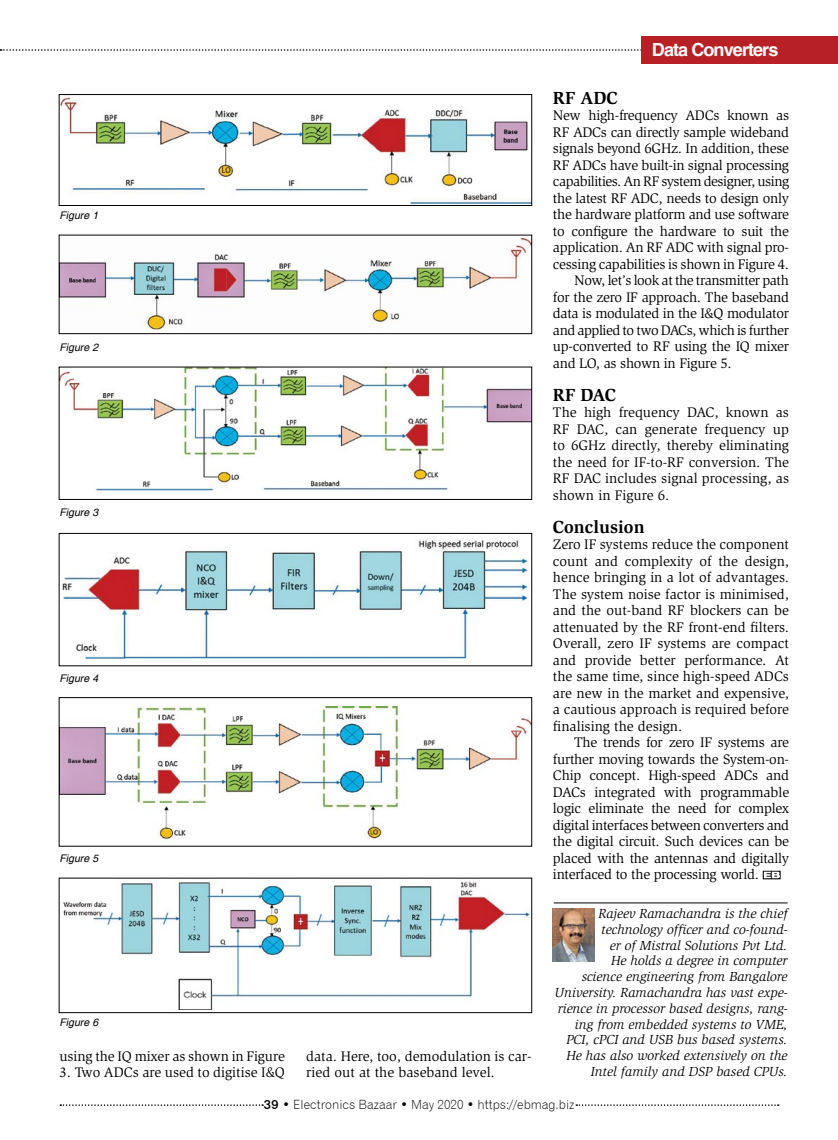
<style>
.page{position:relative;width:838px;height:1140px;background:#fff}
.page>*{position:absolute;margin:0;border:0;box-sizing:border-box;transform-origin:0 0}
.t1{font:700 18px "Slimbach";color:#000}
.t2{font:700 18px "Switzerland";letter-spacing:-.05em;color:#fff}
.t3{font:14.25px/16.5px "Slimbach";letter-spacing:-.02em;color:#000;text-align:justify}
.t4{font:14.25px/16.5px "Slimbach";color:#000}
.t5{font:italic 13.5px/15.8px "Slimbach";color:#000;text-align:right}
.t6{font:12.75px "Gothic 720 BT Light B";color:#000}
.t7{font:italic 10.5px "Helvetica";color:#000}
.s1{font-family:"Gothic 725 BT Bold A"}
</style>
<div class="page">
<svg style="left:0;top:49px;width:641px;height:2px"></svg>
<div style="left:641px;top:36px;width:197px;height:28px;background:#b72126"></div>
<svg style="left:60px;top:1104px;width:203px;height:1px"></svg>
<svg style="left:576px;top:1104px;width:202px;height:1px"></svg>
<hr style="left:554px;top:902px;width:233px;height:1px;background:#000">
<svg style="left:762px;top:870px;width:18px;height:9px"></svg>
<img style="left:61px;top:96px;width:469px;height:108px">
<div style="left:59px;top:94px;width:473px;height:112px;border:1px solid #000"></div>
<img style="left:61px;top:238px;width:469px;height:92px">
<div style="left:59px;top:235px;width:473px;height:99px;border:1px solid #000"></div>
<img style="left:61px;top:369px;width:469px;height:122px">
<div style="left:59px;top:367px;width:473px;height:133px;border:1px solid #000"></div>
<img style="left:62px;top:540px;width:467px;height:118px">
<div style="left:59px;top:533px;width:473px;height:133px;border:1px solid #000"></div>
<img style="left:61px;top:706px;width:469px;height:135px">
<div style="left:59px;top:697px;width:473px;height:149px;border:1px solid #000"></div>
<img style="left:63px;top:881px;width:467px;height:128px">
<img style="left:552px;top:908px;width:42px;height:53px">
<p class="t7" style="left:60px;top:209px;width:40px">Figure 1</p>
<p class="t7" style="left:60px;top:341px;width:40px">Figure 2</p>
<p class="t7" style="left:60px;top:506px;width:40px">Figure 3</p>
<p class="t7" style="left:60px;top:672px;width:40px">Figure 4</p>
<p class="t7" style="left:60px;top:852px;width:40px">Figure 5</p>
<p class="t7" style="left:60px;top:1016px;width:40px">Figure 6</p>
<p class="t3" style="left:60px;top:1048px;width:227px">using the IQ mixer as shown in Figure</p>
<p class="t4" style="left:60px;top:1064px;width:227px">3. Two ADCs are used to digitise I&amp;Q</p>
<p class="t4" style="left:306px;top:1048px;width:227px">data. Here, too, demodulation is car&shy;ried out at the baseband level.</p>
<p class="t2" style="left:652px;top:38px;width:128px">Data Converters</p>
<p class="t1" style="left:553px;top:87px;width:66px">RF ADC</p>
<p class="t3" style="left:553px;top:107px;width:237px">New high-frequency ADCs known as</p>
<p class="t3" style="left:553px;top:124px;width:237px">RF ADCs can directly sample wideband</p>
<p class="t3" style="left:553px;top:140px;width:237px">signals beyond 6GHz. In addition, these</p>
<p class="t3" style="left:553px;top:157px;width:237px">RF ADCs have built-in signal processing</p>
<p class="t3" style="left:553px;top:173px;width:238px">capabilities. An RF system designer, using</p>
<p class="t3" style="left:553px;top:190px;width:237px">the latest RF ADC, needs to design only</p>
<p class="t3" style="left:553px;top:206px;width:237px">the hardware platform and use software</p>
<p class="t3" style="left:553px;top:223px;width:237px">to configure the hardware to suit the</p>
<p class="t3" style="left:553px;top:239px;width:238px">application. An RF ADC with signal pro-</p>
<p class="t3" style="left:553px;top:256px;width:237px">cessing capabilities is shown in Figure 4.</p>
<p class="t3" style="left:574px;top:272px;width:216px">Now, let’s look at the transmitter path</p>
<p class="t3" style="left:553px;top:289px;width:237px">for the zero IF approach. The baseband</p>
<p class="t3" style="left:553px;top:305px;width:237px">data is modulated in the I&amp;Q modulator</p>
<p class="t3" style="left:553px;top:322px;width:237px">and applied to two DACs, which is further</p>
<p class="t3" style="left:553px;top:338px;width:238px">up-converted to RF using the IQ mixer</p>
<p class="t3" style="left:553px;top:355px;width:180px">and LO, as shown in Figure 5.</p>
<p class="t1" style="left:553px;top:384px;width:64px">RF DAC</p>
<p class="t3" style="left:553px;top:404px;width:237px">The high frequency DAC, known as RF DAC, can generate frequency up to 6GHz directly, thereby eliminating the need for IF-to-RF conversion. The RF DAC includes signal processing, as shown in Figure 6.</p>
<p class="t1" style="left:553px;top:516px;width:93px">Conclusion</p>
<p class="t4" style="left:553px;top:536px;width:237px">Zero IF systems reduce the component</p>
<p class="t4" style="left:553px;top:553px;width:238px">count and complexity of the design,</p>
<p class="t4" style="left:553px;top:569px;width:237px">hence bringing in a lot of advantages.</p>
<p class="t4" style="left:553px;top:586px;width:237px">The system noise factor is minimised,</p>
<p class="t4" style="left:553px;top:602px;width:237px">and the out-band RF blockers can be</p>
<p class="t4" style="left:553px;top:619px;width:237px">attenuated by the RF front-end filters.</p>
<p class="t4" style="left:553px;top:635px;width:237px">Overall, zero IF systems are compact</p>
<p class="t4" style="left:553px;top:652px;width:237px">and provide better performance. At</p>
<p class="t4" style="left:553px;top:668px;width:237px">the same time, since high-speed ADCs</p>
<p class="t4" style="left:553px;top:685px;width:237px">are new in the market and expensive,</p>
<p class="t4" style="left:553px;top:701px;width:237px">a cautious approach is required before</p>
<p class="t4" style="left:553px;top:718px;width:131px">finalising the design.</p>
<p class="t3" style="left:574px;top:734px;width:216px">The trends for zero IF systems are</p>
<p class="t3" style="left:553px;top:751px;width:237px">further moving towards the System-on-</p>
<p class="t3" style="left:553px;top:767px;width:238px">Chip concept. High-speed ADCs and</p>
<p class="t3" style="left:553px;top:784px;width:238px">DACs integrated with programmable</p>
<p class="t3" style="left:553px;top:800px;width:237px">logic eliminate the need for complex</p>
<p class="t3" style="left:553px;top:817px;width:238px">digital interfaces between converters and</p>
<p class="t3" style="left:553px;top:833px;width:237px">the digital circuit. Such devices can be</p>
<p class="t3" style="left:553px;top:850px;width:237px">placed with the antennas and digitally</p>
<p class="t3" style="left:553px;top:866px;width:207px">interfaced to the processing world.</p>
<p class="t5" style="left:555px;top:906px;width:234px">Rajeev Ramachandra is the chief technology officer and co-found-<br>er of Mistral Solutions Pvt Ltd.<br>He holds a degree in computer<br>science engineering from Bangalore University. Ramachandra has vast expe&shy;rience in processor based designs, rang&shy;ing from embedded systems to VME, PCI, cPCI and USB bus based systems.<br>He has also worked extensively on the Intel family and DSP based CPUs.</p>
<p class="t6" style="left:263px;top:1096px;width:312px"><span class="s1">39</span> • Electronics Bazaar • May 2020 • https://ebmag.biz</p>
</div>
